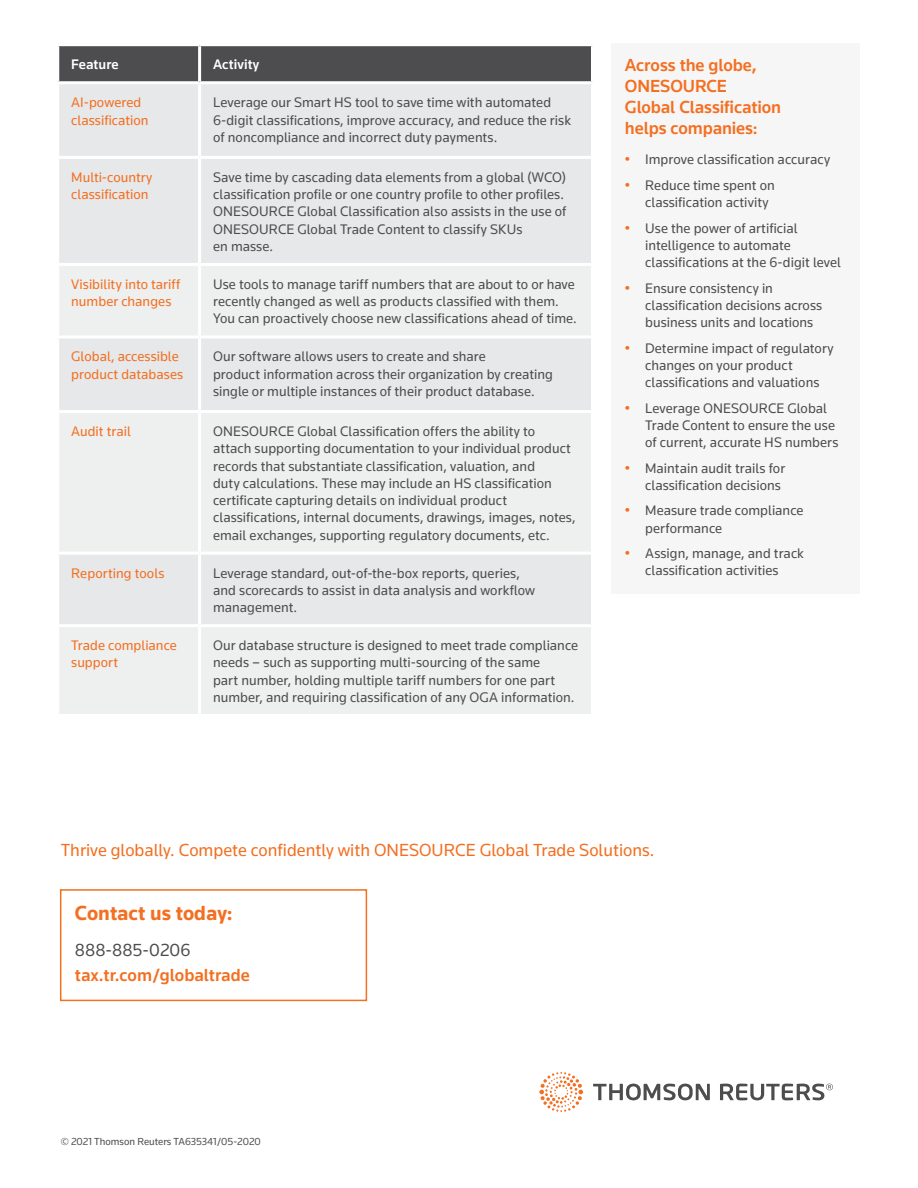
<style>
.page{position:relative;width:918px;height:1188px;background:#fff}
.page>*{position:absolute;margin:0;border:0;box-sizing:border-box;transform-origin:0 0}
.Paragraph_Style1{font:700 21px "Knowledge 2017";color:#f36f21}
.Paragraph_Style1-2{font:18px "Knowledge 2017";color:#f36f21}
.Body_Text_Heading{font:500 18px/21px "Knowledge 2017";letter-spacing:-.005em;color:#f36f21}
.Paragraph_Style1-3{font:500 18px/25.2px "Knowledge 2017";color:#f36f21}
.Body_Text{font:14.25px/17.2px "Knowledge 2017";letter-spacing:.005em;color:#4d4d4f}
.Body_Text-2{font:14.25px/17.2px "Knowledge 2017";letter-spacing:.005em;color:#f36f21}
.Body_Text-3{font:500 14.25px "Knowledge 2017";letter-spacing:.005em;color:#fff}
.CODE_DATE_BACK_COVER{font:10.5px "Knowledge 2017";color:#4d4d4f}
.s1{font-size:15px;color:#f36f21}
.s2{font-weight:400;color:#4d4d4f}
</style>
<div class="page">
<div style="left:59px;top:46px;width:532px;height:35px;background:#4d4d4f"></div>
<div style="left:59px;top:84px;width:532px;height:179px;background:#e7e8e9"></div>
<div style="left:59px;top:266px;width:532px;height:448px;background:#eeefef"></div>
<hr style="left:198px;top:46px;width:3px;height:35px;background:#fff">
<hr style="left:198px;top:84px;width:3px;height:72px;background:#fff">
<hr style="left:56px;top:156px;width:144px;height:3px;background:#fff">
<hr style="left:200px;top:156px;width:394px;height:3px;background:#fff">
<hr style="left:198px;top:159px;width:3px;height:104px;background:#fff">
<hr style="left:198px;top:266px;width:3px;height:69px;background:#fff">
<hr style="left:56px;top:335px;width:144px;height:3px;background:#fff">
<hr style="left:200px;top:335px;width:394px;height:3px;background:#fff">
<hr style="left:198px;top:338px;width:3px;height:72px;background:#fff">
<hr style="left:56px;top:410px;width:144px;height:3px;background:#fff">
<hr style="left:200px;top:410px;width:394px;height:3px;background:#fff">
<hr style="left:198px;top:413px;width:3px;height:139px;background:#fff">
<hr style="left:56px;top:552px;width:144px;height:3px;background:#fff">
<hr style="left:200px;top:552px;width:394px;height:3px;background:#fff">
<hr style="left:198px;top:555px;width:3px;height:69px;background:#fff">
<hr style="left:56px;top:624px;width:144px;height:3px;background:#fff">
<hr style="left:200px;top:624px;width:394px;height:3px;background:#fff">
<hr style="left:198px;top:627px;width:3px;height:87px;background:#fff">
<div style="left:611px;top:43px;width:249px;height:551px;background:#f6f6f6"></div>
<div style="left:60px;top:889px;width:307px;height:112px;border:2px solid #f36f21"></div>
<svg style="left:593px;top:1084px;width:240px;height:16px"></svg>
<svg style="left:539px;top:1072px;width:44px;height:40px"></svg>
<p class="Body_Text-3" style="left:71px;top:56px;width:49px">Feature</p>
<p class="Body_Text-3" style="left:213px;top:56px;width:48px">Activity</p>
<p class="Body_Text-2" style="left:71px;top:94px;width:79px">AI-powered classification</p>
<p class="Body_Text" style="left:213px;top:94px;width:359px">Leverage our Smart HS tool to save time with automated<br>6-digit classifications, improve accuracy, and reduce the risk of noncompliance and incorrect duty payments.</p>
<p class="Body_Text-2" style="left:71px;top:168px;width:83px">Multi-country classification</p>
<p class="Body_Text" style="left:213px;top:168px;width:355px">Save time by cascading data elements from a global (WCO) classification profile or one country profile to other profiles.<br>ONESOURCE Global Classification also assists in the use of ONESOURCE Global Trade Content to classify SKUs<br>en masse.</p>
<p class="Body_Text-2" style="left:71px;top:275px;width:111px">Visibility into tariff number changes</p>
<p class="Body_Text" style="left:213px;top:275px;width:365px">Use tools to manage tariff numbers that are about to or have recently changed as well as products classified with them.<br>You can proactively choose new classifications ahead of time.</p>
<p class="Body_Text-2" style="left:71px;top:348px;width:113px">Global, accessible product databases</p>
<p class="Body_Text" style="left:213px;top:348px;width:341px">Our software allows users to create and share<br>product information across their organization by creating single or multiple instances of their product database.</p>
<p class="Body_Text-2" style="left:71px;top:423px;width:61px">Audit trail</p>
<p class="Body_Text" style="left:213px;top:423px;width:364px">ONESOURCE Global Classification offers the ability to attach supporting documentation to your individual product records that substantiate classification, valuation, and<br>duty calculations. These may include an HS classification certificate capturing details on individual product classifications, internal documents, drawings, images, notes, email exchanges, supporting regulatory documents, etc.</p>
<p class="Body_Text-2" style="left:71px;top:564px;width:95px">Reporting tools</p>
<p class="Body_Text" style="left:213px;top:564px;width:324px">Leverage standard, out-of-the-box reports, queries, and scorecards to assist in data analysis and workflow management.</p>
<p class="Body_Text-2" style="left:71px;top:637px;width:107px">Trade compliance support</p>
<p class="Body_Text" style="left:213px;top:637px;width:367px">Our database structure is designed to meet trade compliance needs – such as supporting multi-sourcing of the same<br>part number, holding multiple tariff numbers for one part number, and requiring classification of any OGA information.</p>
<p class="Body_Text_Heading" style="left:625px;top:54px;width:158px">Across the globe,<br>ONESOURCE<br>Global Classification helps companies:</p>
<p class="Body_Text" style="left:625px;top:151px;width:207px"><span class="s1">•</span> Improve classification accuracy</p>
<p class="Body_Text" style="left:645px;top:176px;width:131px;text-indent:-20px"><span class="s1">•</span> Reduce time spent on classification activity</p>
<p class="Body_Text" style="left:645px;top:219px;width:197px;text-indent:-20px"><span class="s1">•</span> Use the power of artificial intelligence to automate classifications at the 6-digit level</p>
<p class="Body_Text" style="left:645px;top:279px;width:179px;text-indent:-20px"><span class="s1">•</span> Ensure consistency in classification decisions across business units and locations</p>
<p class="Body_Text" style="left:645px;top:339px;width:190px;text-indent:-20px"><span class="s1">•</span> Determine impact of regulatory changes on your product classifications and valuations</p>
<p class="Body_Text" style="left:645px;top:399px;width:195px;text-indent:-20px"><span class="s1">•</span> Leverage ONESOURCE Global<br>Trade Content to ensure the use of current, accurate HS numbers</p>
<p class="Body_Text" style="left:625px;top:459px;width:162px;text-align:right"><span class="s1">•</span> Maintain audit trails for classification decisions</p>
<p class="Body_Text" style="left:645px;top:502px;width:160px;text-indent:-20px"><span class="s1">•</span> Measure trade compliance performance</p>
<p class="Body_Text" style="left:625px;top:545px;width:181px;text-align:center"><span class="s1">•</span> Assign, manage, and track classification activities</p>
<p class="Paragraph_Style1-2" style="left:61px;top:839px;width:595px">Thrive globally. Compete confidently with ONESOURCE Global Trade Solutions.</p>
<p class="Paragraph_Style1" style="left:75px;top:900px;width:159px">Contact us today:</p>
<p class="Paragraph_Style1-3" style="left:75px;top:937px;width:176px"><span class="s2">888-885-0206 </span>tax.tr.com/globaltrade</p>
<p class="CODE_DATE_BACK_COVER" style="left:61px;top:1135px;width:202px">© 2021 Thomson Reuters TA635341/05-2020</p>
</div>
